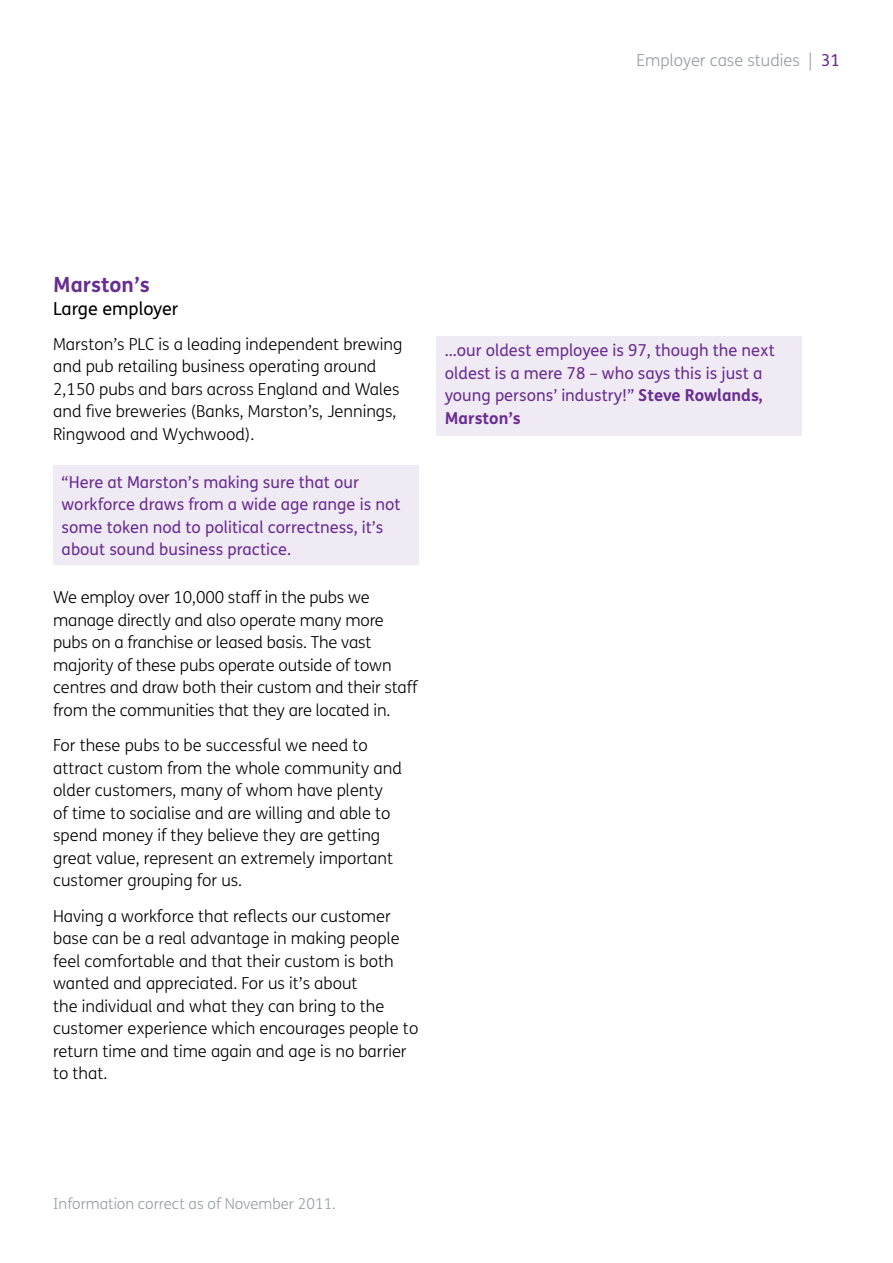
<style>
.page{position:relative;width:893px;height:1263px;background:#fff}
.page>*{position:absolute;margin:0;border:0;box-sizing:border-box;transform-origin:0 0}
.COMPANY_HEADER{font:700 21px "FS Me";color:#692e91}
.COMPANY_HEADER-2{font:18px "FS Me";color:#000}
.BODY{font:300 16.5px/22.5px "FS Me";color:#000}
.PULLQUOTE{font:16.5px/22.5px "FS Me";color:#692e91}
.t1{font:300 16.5px "FS Me";color:#959ca2}
.t2{font:300 15px "FS Me";color:#959ca2}
.s1{font-weight:400;color:#692e91}
.s2{font-weight:700}
</style>
<div class="page">
<div style="left:436px;top:336px;width:365px;height:99px;background:#f0eaf4"></div>
<div style="left:53px;top:465px;width:365px;height:99px;background:#f0eaf4"></div>
<p class="t1" style="left:636px;top:48px;width:205px">Employer case studies | <span class="s1">31</span></p>
<p class="COMPANY_HEADER" style="left:53px;top:268px;width:98px">Marston’s</p>
<p class="COMPANY_HEADER-2" style="left:53px;top:296px;width:127px">Large employer</p>
<p class="BODY" style="left:53px;top:332px;width:351px">Marston’s PLC is a leading independent brewing and pub retailing business operating around 2,150 pubs and bars across England and Wales and five breweries (Banks, Marston’s, Jennings, Ringwood and Wychwood).</p>
<p class="PULLQUOTE" style="left:62px;top:471px;width:340px">“Here at Marston’s making sure that our workforce draws from a wide age range is not some token nod to political correctness, it’s about sound business practice.</p>
<p class="BODY" style="left:53px;top:586px;width:366px">We employ over 10,000 staff in the pubs we manage directly and also operate many more pubs on a franchise or leased basis. The vast majority of these pubs operate outside of town centres and draw both their custom and their staff from the communities that they are located in.</p>
<p class="BODY" style="left:53px;top:734px;width:350px">For these pubs to be successful we need to attract custom from the whole community and older customers, many of whom have plenty<br>of time to socialise and are willing and able to spend money if they believe they are getting great value, represent an extremely important customer grouping for us.</p>
<p class="BODY" style="left:53px;top:904px;width:367px">Having a workforce that reflects our customer base can be a real advantage in making people feel comfortable and that their custom is both wanted and appreciated. For us it’s about<br>the individual and what they can bring to the customer experience which encourages people to return time and time again and age is no barrier to that.</p>
<p class="PULLQUOTE" style="left:445px;top:339px;width:331px">...our oldest employee is 97, though the next oldest is a mere 78 – who says this is just a young persons’ industry!” <span class="s2">Steve Rowlands, Marston’s</span></p>
<p class="t2" style="left:53px;top:1194px;width:284px">Information correct as of November 2011.</p>
</div>
